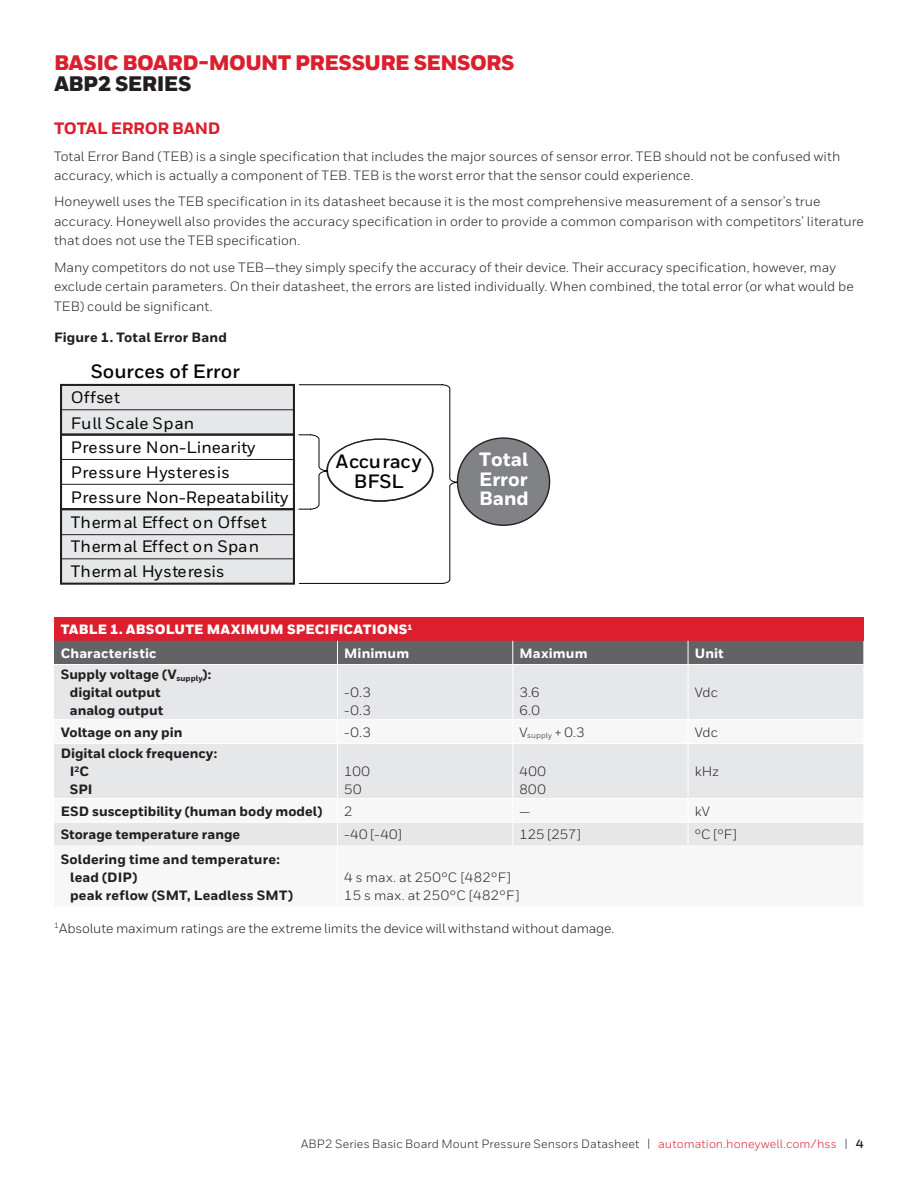
<style>
.page{position:relative;width:918px;height:1188px;background:#fff}
.page>*{position:absolute;margin:0;border:0;box-sizing:border-box;transform-origin:0 0}
.t1{font:900 21px "Honeywell Sans";letter-spacing:-.025em;color:#dc1f2e}
.t2{font:900 21px "Honeywell Sans";letter-spacing:-.025em;color:#231f20}
.t3{font:700 19.35px/19.4px "Honeywell Sans";color:#050504;text-align:center}
.t4{font:800 19.35px/19.4px "Honeywell Sans";color:#fff;text-align:justify}
.t5{font:500 16.5px/25.5px "Honeywell Sans";color:#050504}
.t6{font:500 16.5px/24.9px "Honeywell Sans";letter-spacing:.025em;color:#050504}
.t7{font:800 16.5px "Honeywell Sans";letter-spacing:-.015em;color:#dc1f2e}
.t8{font:13.5px/19.5px "Honeywell Sans";color:#231f20}
.t9{font:800 13.5px "Honeywell Sans";letter-spacing:.005em;color:#231f20}
.t10{font:900 13.5px "Honeywell Sans";letter-spacing:.01em;color:#fff}
.t11{font:800 13.5px "Honeywell Sans";letter-spacing:.01em;color:#fff}
.t12{font:12px "Honeywell Sans";letter-spacing:.005em;color:#231f20}
.t13{font:7.8px "Honeywell Sans";letter-spacing:.015em;color:#231f20}
.s1{color:#dc1f2e}
.s2{font-weight:700}
</style>
<div class="page">
<div style="left:60px;top:434px;width:235px;height:76px;border:2px solid #231f20"></div>
<div style="left:61px;top:509px;width:233px;height:75px;background:#e6e7e9"></div>
<div style="left:60px;top:508px;width:235px;height:77px;border:2px solid #231f20"></div>
<div style="left:457px;top:438px;width:93px;height:87px;background:#808285;border-radius:50%"></div>
<svg style="left:298px;top:384px;width:172px;height:200px"></svg>
<div style="left:60px;top:384px;width:235px;height:51px;background:#e6e7e9;border:2px solid #231f20"></div>
<hr style="left:61px;top:409px;width:233px;height:1px;background:#231f20">
<hr style="left:61px;top:459px;width:233px;height:1px;background:#231f20">
<hr style="left:61px;top:484px;width:233px;height:1px;background:#231f20">
<hr style="left:61px;top:558px;width:233px;height:1px;background:#231f20">
<hr style="left:62px;top:534px;width:232px;height:1px;background:#231f20">
<div style="left:54px;top:617px;width:809px;height:24px;background:#dc1f2e"></div>
<div style="left:54px;top:665px;width:809px;height:54px;background:#e6e7e9"></div>
<svg style="left:54px;top:744px;width:809px;height:102px;fill:#e6e7e9"></svg>
<hr style="left:54px;top:798px;width:284px;height:1px;background:#fff">
<hr style="left:54px;top:822px;width:284px;height:1px;background:#fff">
<hr style="left:338px;top:798px;width:175px;height:1px;background:#fff">
<hr style="left:338px;top:822px;width:175px;height:1px;background:#fff">
<hr style="left:513px;top:798px;width:175px;height:1px;background:#fff">
<hr style="left:688px;top:798px;width:175px;height:1px;background:#fff">
<hr style="left:513px;top:822px;width:175px;height:1px;background:#fff">
<hr style="left:688px;top:822px;width:175px;height:1px;background:#fff">
<div style="left:54px;top:641px;width:809px;height:24px;background:#636366"></div>
<hr style="left:337px;top:665px;width:1px;height:54px;background:#fff">
<hr style="left:512px;top:665px;width:1px;height:54px;background:#fff">
<hr style="left:688px;top:665px;width:1px;height:54px;background:#fff">
<hr style="left:337px;top:744px;width:1px;height:54px;background:#fff">
<hr style="left:512px;top:744px;width:1px;height:54px;background:#fff">
<hr style="left:688px;top:744px;width:1px;height:54px;background:#fff">
<svg style="left:337px;top:799px;width:1px;height:47px"></svg>
<svg style="left:512px;top:799px;width:1px;height:47px"></svg>
<svg style="left:688px;top:799px;width:1px;height:47px"></svg>
<h1 class="t1" style="left:54px;top:50px;width:462px">BASIC BOARD-MOUNT PRESSURE SENSORS</h1>
<h1 class="t2" style="left:54px;top:71px;width:139px">ABP2 SERIES</h1>
<p class="t7" style="left:54px;top:118px;width:168px">TOTAL ERROR BAND</p>
<p class="t8" style="left:54px;top:146px;width:788px">Total Error Band (TEB) is a single specification that includes the major sources of sensor error. TEB should not be confused with accuracy, which is actually a component of TEB. TEB is the worst error that the sensor could experience.</p>
<p class="t8" style="left:54px;top:192px;width:811px">Honeywell uses the TEB specification in its datasheet because it is the most comprehensive measurement of a sensor’s true accuracy. Honeywell also provides the accuracy specification in order to provide a common comparison with competitors’ literature that does not use the TEB specification.</p>
<p class="t8" style="left:54px;top:257px;width:801px">Many competitors do not use TEB—they simply specify the accuracy of their device. Their accuracy specification, however, may exclude certain parameters. On their datasheet, the errors are listed individually. When combined, the total error (or what would be<br>TEB) could be significant.</p>
<p class="t9" style="left:54px;top:329px;width:174px">Figure 1. Total Error Band</p>
<p class="t3" style="left:91px;top:362px;width:151px">Sources of Error</p>
<p class="t5" style="left:71px;top:385px;width:51px">Offset</p>
<p class="t5" style="left:71px;top:410px;width:125px">Full Scale Span</p>
<p class="t5" style="left:71px;top:434px;width:186px">Pressure Non-Linearity<br>Pressure Hysteresis</p>
<p class="t5" style="left:71px;top:485px;width:219px">Pressure Non-Repeatability</p>
<p class="t6" style="left:71px;top:510px;width:197px">Thermal Effect on Offset<br>Thermal Effect on Span</p>
<p class="t5" style="left:71px;top:559px;width:155px">Thermal Hysteresis</p>
<p class="t3" style="left:336px;top:452px;width:88px">Accuracy<br>BFSL</p>
<p class="t4" style="left:479px;top:451px;width:51px">Total Error Band</p>
<p class="t10" style="left:61px;top:621px;width:353px">TABLE 1. ABSOLUTE MAXIMUM SPECIFICATIONS<sup>1</sup></p>
<p class="t11" style="left:61px;top:645px;width:97px">Characteristic</p>
<p class="t11" style="left:344px;top:645px;width:66px">Minimum</p>
<p class="t11" style="left:520px;top:645px;width:70px">Maximum</p>
<p class="t11" style="left:695px;top:645px;width:31px">Unit</p>
<p class="t9" style="left:61px;top:666px;width:152px">Supply voltage (V<sub>supply</sub>):</p>
<p class="t9" style="left:70px;top:684px;width:92px">digital output</p>
<p class="t9" style="left:70px;top:702px;width:95px">analog output</p>
<p class="t8" style="left:344px;top:683px;width:28px">-0.3</p>
<p class="t8" style="left:344px;top:701px;width:28px">-0.3</p>
<p class="t8" style="left:520px;top:683px;width:22px">3.6</p>
<p class="t8" style="left:520px;top:701px;width:22px">6.0</p>
<p class="t8" style="left:695px;top:683px;width:25px">Vdc</p>
<p class="t9" style="left:61px;top:724px;width:123px">Voltage on any pin</p>
<p class="t8" style="left:344px;top:722px;width:28px">-0.3</p>
<p class="t13" style="left:520px;top:731px;width:67px"><sup>V</sup>supply <sup>+</sup> <sup>0.3</sup></p>
<p class="t8" style="left:695px;top:722px;width:25px">Vdc</p>
<p class="t9" style="left:61px;top:745px;width:158px">Digital clock frequency:</p>
<p class="t9" style="left:70px;top:763px;width:21px">I<sup>2</sup>C</p>
<p class="t9" style="left:70px;top:781px;width:24px">SPI</p>
<p class="t8" style="left:344px;top:762px;width:27px">100</p>
<p class="t8" style="left:344px;top:780px;width:19px">50</p>
<p class="t8" style="left:520px;top:762px;width:28px">400</p>
<p class="t8" style="left:520px;top:780px;width:28px">800</p>
<p class="t8" style="left:695px;top:762px;width:26px">kHz</p>
<p class="t9" style="left:61px;top:803px;width:263px">ESD susceptibility (human body model)</p>
<p class="t8" style="left:344px;top:801px;width:10px">2</p>
<p class="t8" style="left:520px;top:801px;width:12px">—</p>
<p class="t8" style="left:695px;top:801px;width:17px">kV</p>
<p class="t9" style="left:61px;top:826px;width:181px">Storage temperature range</p>
<p class="t8" style="left:344px;top:825px;width:59px">-40 [-40]</p>
<p class="t8" style="left:520px;top:825px;width:63px">125 [257]</p>
<p class="t8" style="left:695px;top:825px;width:44px">°C [°F]</p>
<p class="t9" style="left:61px;top:851px;width:221px">Soldering time and temperature:</p>
<p class="t9" style="left:70px;top:869px;width:69px">lead (DIP)</p>
<p class="t9" style="left:70px;top:887px;width:224px">peak reflow (SMT, Leadless SMT)</p>
<p class="t8" style="left:344px;top:867px;width:168px">4 s max. at 250°C [482°F]</p>
<p class="t8" style="left:344px;top:885px;width:177px">15 s max. at 250°C [482°F]</p>
<p class="t8" style="left:54px;top:918px;width:562px"><sup>1</sup>Absolute maximum ratings are the extreme limits the device will withstand without damage.</p>
<p class="t12" style="left:301px;top:1136px;width:564px">ABP2 Series Basic Board Mount Pressure Sensors Datasheet | <span class="s1">automation.honeywell.com/hss</span> | <span class="s2">4</span></p>
</div>
